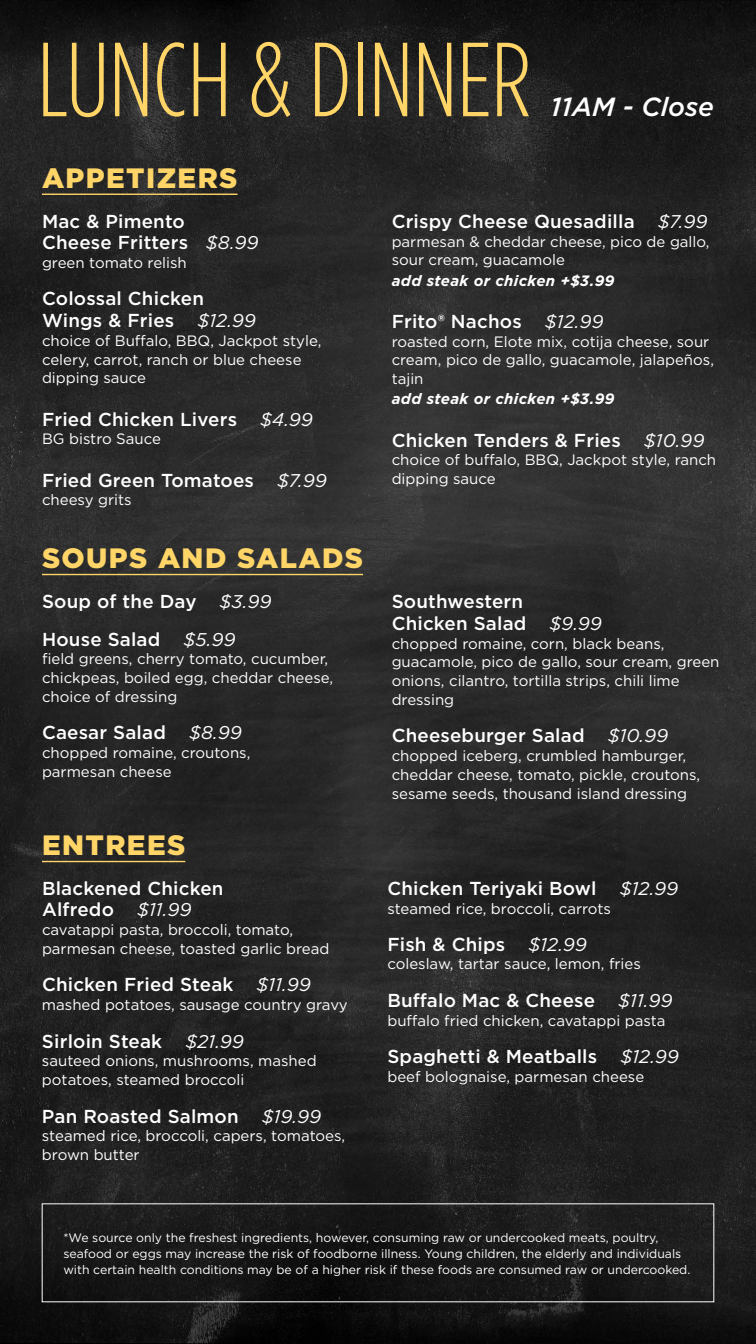
<style>
.page{position:relative;width:756px;height:1344px;background:#fff}
.page>*{position:absolute;margin:0;border:0;box-sizing:border-box;transform-origin:0 0}
.t1{font:300 105px "Gotham Condensed";color:#ffd568}
.t2{font:900 28px "Gotham";letter-spacing:.05em;color:#ffd568}
.t3{font:italic 500 26.25px "Gotham";color:#fff}
.t4{font:500 18.76px/21.2px "Gotham";letter-spacing:.01em;color:#fff}
.t5{font:15.01px/18.8px "Gotham";color:#fff}
.t6{font:italic 700 15.01px "Gotham";letter-spacing:.025em;color:#fff}
.t7{font:12.25px/16.1px "Gotham";color:#fff}
.s1{font-weight:400;font-style:italic;font-size:18.45px}
</style>
<div class="page">
<img style="left:0;top:0;width:756px;height:1344px">
<hr style="left:42px;top:194px;width:196px;height:1px;background:#ffd568">
<hr style="left:42px;top:574px;width:321px;height:1px;background:#ffd568">
<hr style="left:42px;top:861px;width:143px;height:1px;background:#ffd568">
<h1 class="t1" style="left:37px;top:24px;width:496px">LUNCH &amp; DINNER</h1>
<h2 class="t2" style="left:42px;top:158px;width:197px">APPETIZERS</h2>
<h3 class="t3" style="left:551px;top:90px;width:165px">11AM - Close</h3>
<p class="t4" style="left:42px;top:210px;width:218px">Mac &amp; Pimento<br>Cheese Fritters <span class="s1">$8.99</span></p>
<p class="t5" style="left:42px;top:253px;width:146px">green tomato relish</p>
<p class="t4" style="left:42px;top:288px;width:216px;line-height:21.9px">Colossal Chicken<br>Wings &amp; Fries <span class="s1">$12.99</span></p>
<p class="t5" style="left:42px;top:331px;width:281px">choice of Buffalo, BBQ, Jackpot style, celery, carrot, ranch or blue cheese dipping sauce</p>
<p class="t4" style="left:42px;top:408px;width:273px">Fried Chicken Livers <span class="s1">$4.99</span></p>
<p class="t5" style="left:42px;top:429px;width:121px">BG bistro Sauce</p>
<p class="t4" style="left:42px;top:469px;width:286px">Fried Green Tomatoes <span class="s1">$7.99</span></p>
<p class="t5" style="left:42px;top:490px;width:91px">cheesy grits</p>
<h2 class="t2" style="left:42px;top:539px;width:323px">SOUPS AND SALADS</h2>
<p class="t4" style="left:42px;top:582px;width:231px;line-height:37.5px">Soup of the Day <span class="s1">$3.99<br></span>House Salad <span class="s1">$5.99</span></p>
<p class="t5" style="left:42px;top:649px;width:293px">field greens, cherry tomato, cucumber, chickpeas, boiled egg, cheddar cheese, choice of dressing</p>
<p class="t4" style="left:42px;top:722px;width:201px">Caesar Salad <span class="s1">$8.99</span></p>
<p class="t5" style="left:42px;top:743px;width:210px">chopped romaine, croutons, parmesan cheese</p>
<h2 class="t2" style="left:42px;top:826px;width:145px">ENTREES</h2>
<p class="t4" style="left:42px;top:878px;width:183px">Blackened Chicken<br>Alfredo <span class="s1">$11.99</span></p>
<p class="t5" style="left:42px;top:920px;width:289px">cavatappi pasta, broccoli, tomato, parmesan cheese, toasted garlic bread</p>
<p class="t4" style="left:42px;top:974px;width:270px">Chicken Fried Steak <span class="s1">$11.99</span></p>
<p class="t5" style="left:42px;top:995px;width:307px">mashed potatoes, sausage country gravy</p>
<p class="t4" style="left:42px;top:1030px;width:204px">Sirloin Steak <span class="s1">$21.99</span></p>
<p class="t5" style="left:42px;top:1051px;width:276px">sauteed onions, mushrooms, mashed potatoes, steamed broccoli</p>
<p class="t4" style="left:42px;top:1105px;width:281px">Pan Roasted Salmon <span class="s1">$19.99</span></p>
<p class="t5" style="left:42px;top:1126px;width:305px">steamed rice, broccoli, capers, tomatoes, brown butter</p>
<p class="t4" style="left:392px;top:210px;width:317px">Crispy Cheese Quesadilla <span class="s1">$7.99</span></p>
<p class="t5" style="left:392px;top:232px;width:319px">parmesan &amp; cheddar cheese, pico de gallo, sour cream, guacamole</p>
<p class="t6" style="left:392px;top:270px;width:224px">add steak or chicken +$3.99</p>
<p class="t4" style="left:392px;top:310px;width:213px">Frito® Nachos <span class="s1">$12.99</span></p>
<p class="t5" style="left:392px;top:332px;width:324px">roasted corn, Elote mix, cotija cheese, sour cream, pico de gallo, guacamole, jalapeños, tajin</p>
<p class="t6" style="left:392px;top:389px;width:224px">add steak or chicken +$3.99</p>
<p class="t4" style="left:392px;top:429px;width:314px">Chicken Tenders &amp; Fries <span class="s1">$10.99</span></p>
<p class="t5" style="left:392px;top:450px;width:326px">choice of buffalo, BBQ, Jackpot style, ranch dipping sauce</p>
<p class="t4" style="left:392px;top:590px;width:212px;line-height:21.9px">Southwestern<br>Chicken Salad <span class="s1">$9.99</span></p>
<p class="t5" style="left:392px;top:634px;width:329px">chopped romaine, corn, black beans, guacamole, pico de gallo, sour cream, green onions, cilantro, tortilla strips, chili lime dressing</p>
<p class="t4" style="left:392px;top:725px;width:278px">Cheeseburger Salad <span class="s1">$10.99</span></p>
<p class="t5" style="left:392px;top:746px;width:310px">chopped iceberg, crumbled hamburger, cheddar cheese, tomato, pickle, croutons, sesame seeds, thousand island dressing</p>
<p class="t4" style="left:387px;top:878px;width:293px">Chicken Teriyaki Bowl <span class="s1">$12.99</span></p>
<p class="t5" style="left:387px;top:899px;width:225px">steamed rice, broccoli, carrots</p>
<p class="t4" style="left:387px;top:933px;width:201px">Fish &amp; Chips <span class="s1">$12.99</span></p>
<p class="t5" style="left:387px;top:954px;width:255px">coleslaw, tartar sauce, lemon, fries</p>
<p class="t4" style="left:387px;top:989px;width:287px">Buffalo Mac &amp; Cheese <span class="s1">$11.99</span></p>
<p class="t5" style="left:387px;top:1011px;width:280px">buffalo fried chicken, cavatappi pasta</p>
<p class="t4" style="left:387px;top:1046px;width:293px">Spaghetti &amp; Meatballs <span class="s1">$12.99</span></p>
<p class="t5" style="left:387px;top:1067px;width:258px">beef bolognaise, parmesan cheese</p>
<p class="t7" style="left:63px;top:1229px;width:629px">*We source only the freshest ingredients, however, consuming raw or undercooked meats, poultry, seafood or eggs may increase the risk of foodborne illness. Young children, the elderly and individuals with certain health conditions may be of a higher risk if these foods are consumed raw or undercooked.</p>
</div>
